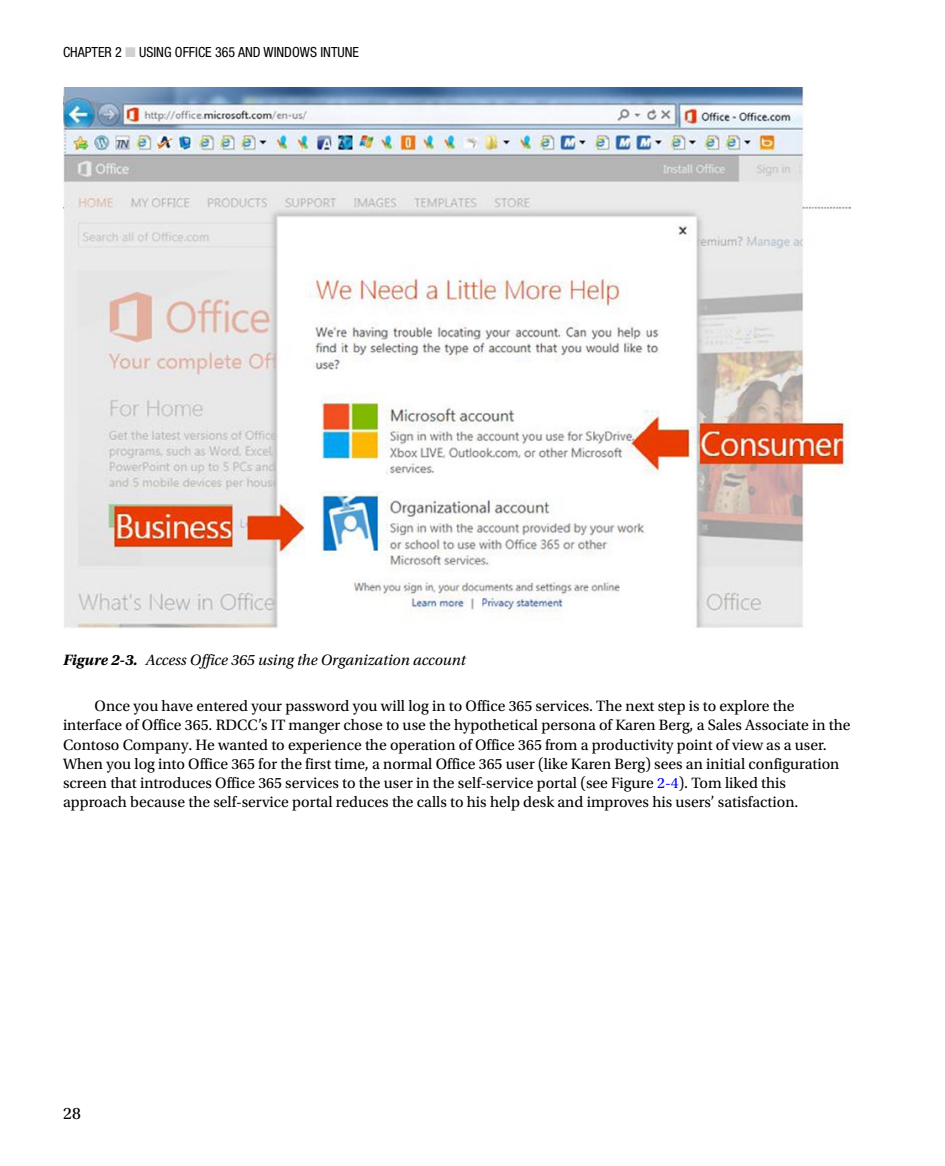
<style>
.page{position:relative;width:945px;height:1166px;background:#fff}
.page>*{position:absolute;margin:0;border:0;box-sizing:border-box;transform-origin:0 0}
.t1{font:17.5px "Utopia Std";color:#000}
.t2{font:15.75px/19.2px "Utopia Std";color:#000}
.t3{font:italic 15.75px "Utopia Std";color:#000}
.t4{font:condensed 14px "Helvetica Neue";color:#000}
.s1{color:#cfd0d0}
.s2{font-weight:700}
.s3{color:#0000fa}
</style>
<div class="page">
<img style="left:63px;top:88px;width:788px;height:541px">
<p class="t4" style="left:63px;top:44px;width:298px">CHAPTER 2 <span class="s1">■</span> USING OFFICE 365 AND WINDOWS INTUNE</p>
<p class="t3" style="left:63px;top:651px;width:404px"><span class="s2">Figure 2-3.</span> Access Office 365 using the Organization account</p>
<p class="t2" style="left:63px;top:696px;width:789px;text-indent:32px">Once you have entered your password you will log in to Office 365 services. The next step is to explore the interface of Office 365. RDCC’s IT manger chose to use the hypothetical persona of Karen Berg, a Sales Associate in the Contoso Company. He wanted to experience the operation of Office 365 from a productivity point of view as a user.<br>When you log into Office 365 for the first time, a normal Office 365 user (like Karen Berg) sees an initial configuration screen that introduces Office 365 services to the user in the self-service portal (see Figure <span class="s3">2-4</span>). Tom liked this approach because the self-service portal reduces the calls to his help desk and improves his users’ satisfaction.</p>
<p class="t1" style="left:63px;top:1103px;width:19px">28</p>
</div>
